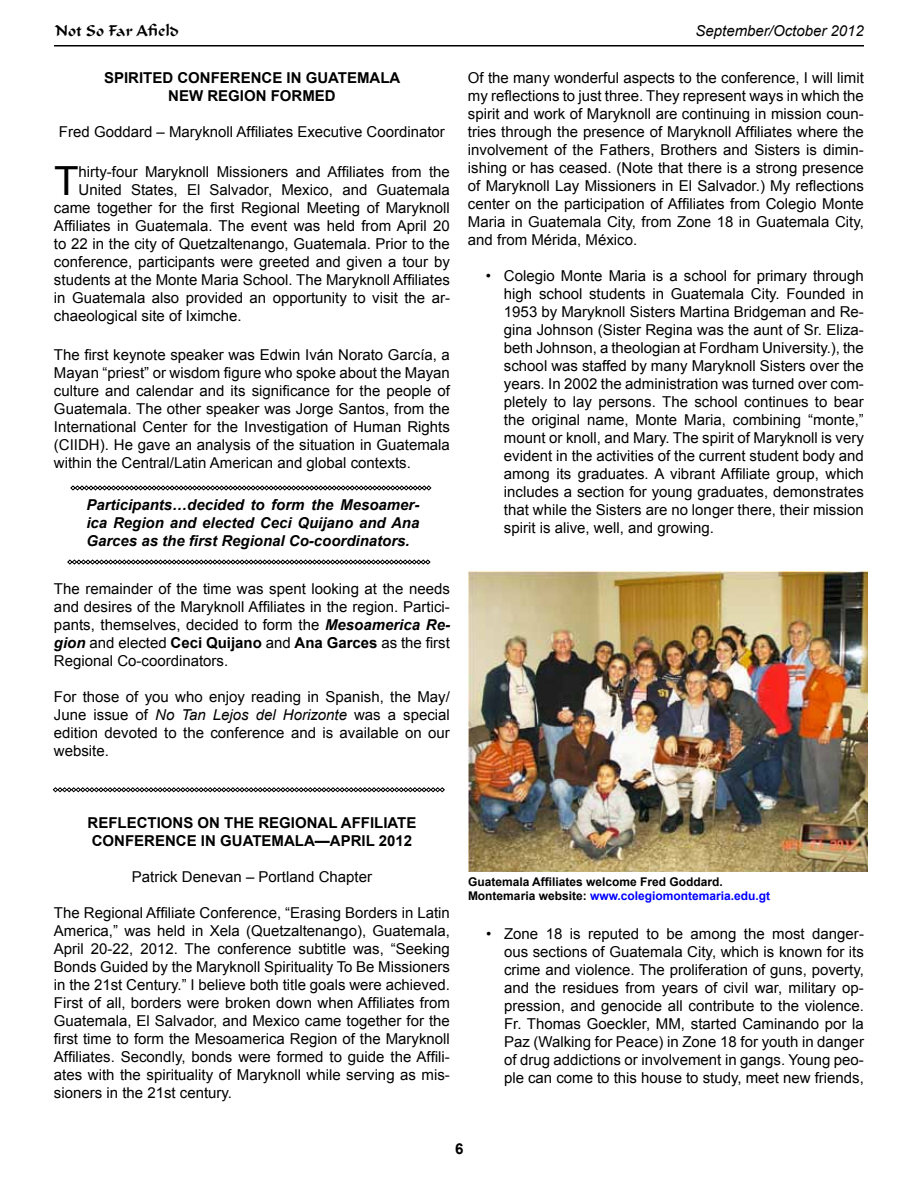
<style>
.page{position:relative;width:918px;height:1188px;background:#fff}
.page>*{position:absolute;margin:0;border:0;box-sizing:border-box;transform-origin:0 0}
.t1{font:40.2px "Arial";color:#000}
.t2{font:18px "Ondine LT";color:#000}
.t3{font:15px/18px "Arial";color:#000;text-align:justify}
.t4{font:italic 700 15px/18px "Arial";color:#000;text-align:justify}
.t5{font:700 15px/18px "Arial";color:#000}
.t6{font:italic 15px "Arial";color:#000}
.t7{font:700 12px/14.4px "Arial";color:#000}
.s1{font-weight:700;font-style:italic}
.s2{font-weight:700}
.s3{font-style:italic}
.s4{color:#00f}
</style>
<div class="page">
<hr style="left:54px;top:45px;width:810px;height:1px;background:#000">
<img style="left:468px;top:572px;width:400px;height:300px">
<svg style="left:53px;top:787px;width:392px;height:5px"></svg>
<svg style="left:70px;top:485px;width:361px;height:5px"></svg>
<svg style="left:67px;top:560px;width:363px;height:5px"></svg>
<p class="t2" style="left:55px;top:21px;width:125px">Not So Far Afield</p>
<p class="t6" style="left:696px;top:21px;width:170px">September/October 2012</p>
<p class="t5" style="left:168px;top:69px;width:231px;text-indent:9px">Conference in Guatemala<br>New Region Formed</p>
<p class="t3" style="left:59px;top:123px;width:387px">Fred Goddard – Maryknoll Affiliates Executive Coordinator</p>
<h1 class="t1" style="left:54px;top:154px;width:26px">T</h1>
<p class="t3" style="left:79px;top:162px;width:373px">hirty-four Maryknoll Missioners and Affiliates from the</p>
<p class="t5" style="left:104px;top:69px;width:29px">SPIRITED</p>
<p class="t3" style="left:79px;top:180px;width:373px">United States, El Salvador, Mexico, and Guatemala</p>
<p class="t3" style="left:54px;top:198px;width:397px">came together for the first Regional Meeting of Maryknoll</p>
<p class="t3" style="left:54px;top:216px;width:397px">Affiliates in Guatemala. The event was held from April 20</p>
<p class="t3" style="left:54px;top:234px;width:397px">to 22 in the city of Quetzaltenango, Guatemala. Prior to the</p>
<p class="t3" style="left:54px;top:252px;width:397px">conference, participants were greeted and given a tour by</p>
<p class="t3" style="left:54px;top:270px;width:397px">students at the Monte Maria School. The Maryknoll Affiliates</p>
<p class="t3" style="left:54px;top:288px;width:397px">in Guatemala also provided an opportunity to visit the ar-</p>
<p class="t3" style="left:54px;top:306px;width:189px">chaeological site of Iximche.</p>
<p class="t3" style="left:54px;top:346px;width:398px">The first keynote speaker was Edwin Iván Norato García, a Mayan “priest” or wisdom figure who spoke about the Mayan culture and calendar and its significance for the people of Guatemala. The other speaker was Jorge Santos, from the International Center for the Investigation of Human Rights (CIIDH). He gave an analysis of the situation in Guatemala within the Central/Latin American and global contexts.</p>
<p class="t4" style="left:86px;top:496px;width:335px">Participants…decided to form the Mesoamer&shy;ica Region and elected Ceci Quijano and Ana Garces as the first Regional Co-coordinators.</p>
<p class="t3" style="left:54px;top:580px;width:398px">The remainder of the time was spent looking at the needs and desires of the Maryknoll Affiliates in the region. Partici&shy;pants, themselves, decided to form the <span class="s1">Mesoamerica Re&shy;gion</span> and elected <span class="s2">Ceci Quijano</span> and <span class="s2">Ana Garces</span> as the first Regional Co-coordinators.</p>
<p class="t3" style="left:54px;top:688px;width:397px">For those of you who enjoy reading in Spanish, the May/ June issue of <span class="s3">No Tan Lejos del Horizonte</span> was a special edition devoted to the conference and is available on our website.</p>
<p class="t3" style="left:468px;top:69px;width:398px">Of the many wonderful aspects to the conference, I will limit my reflections to just three. They represent ways in which the spirit and work of Maryknoll are continuing in mission coun&shy;tries through the presence of Maryknoll Affiliates where the involvement of the Fathers, Brothers and Sisters is dimin&shy;ishing or has ceased. (Note that there is a strong presence of Maryknoll Lay Missioners in El Salvador.) My reflections center on the participation of Affiliates from Colegio Monte Maria in Guatemala City, from Zone 18 in Guatemala City, and from Mérida, México.</p>
<p class="t3" style="left:504px;top:267px;width:361px;text-indent:-18px">• Colegio Monte Maria is a school for primary through high school students in Guatemala City. Founded in 1953 by Maryknoll Sisters Martina Bridgeman and Re&shy;gina Johnson (Sister Regina was the aunt of Sr. Eliza&shy;beth Johnson, a theologian at Fordham University.), the school was staffed by many Maryknoll Sisters over the years. In 2002 the administration was turned over com&shy;pletely to lay persons. The school continues to bear the original name, Monte Maria, combining “monte,” mount or knoll, and Mary. The spirit of Maryknoll is very evident in the activities of the current student body and among its graduates. A vibrant Affiliate group, which includes a section for young graduates, demonstrates that while the Sisters are no longer there, their mission spirit is alive, well, and growing.</p>
<p class="t5" style="left:88px;top:814px;width:330px">Reflections on the Regional Affiliate<br>Conference IN GUATEM</p>
<p class="t5" style="left:284px;top:832px;width:76px">ALA—APRIL</p>
<p class="t5" style="left:379px;top:832px;width:35px">2012</p>
<p class="t3" style="left:132px;top:868px;width:242px">Patrick Denevan – Portland Chapter</p>
<p class="t3" style="left:54px;top:904px;width:397px">The Regional Affiliate Conference, “Erasing Borders in Latin America,” was held in Xela (Quetzaltenango), Guatemala, April 20-22, 2012. The conference subtitle was, “Seeking Bonds Guided by the Maryknoll Spirituality To Be Missioners in the 21st Century.” I believe both title goals were achieved.<br>First of all, borders were broken down when Affiliates from Guatemala, El Salvador, and Mexico came together for the first time to form the Mesoamerica Region of the Maryknoll Affiliates. Secondly, bonds were formed to guide the Affili&shy;ates with the spirituality of Maryknoll while serving as mis&shy;sioners in the 21st century.</p>
<p class="t7" style="left:468px;top:875px;width:304px">Guatemala Affiliates welcome Fred Goddard.<br>Montemaria website: <span class="s4">www.colegiomontemaria.edu.gt</span></p>
<p class="t3" style="left:504px;top:924px;width:361px;text-indent:-18px">• Zone 18 is reputed to be among the most danger&shy;ous sections of Guatemala City, which is known for its crime and violence. The proliferation of guns, poverty, and the residues from years of civil war, military op&shy;pression, and genocide all contribute to the violence.<br>Fr. Thomas Goeckler, MM, started Caminando por la Paz (Walking for Peace) in Zone 18 for youth in danger of drug addictions or involvement in gangs. Young peo&shy;ple can come to this house to study, meet new friends,</p>
<p class="t5" style="left:455px;top:1140px;width:10px">6</p>
</div>
